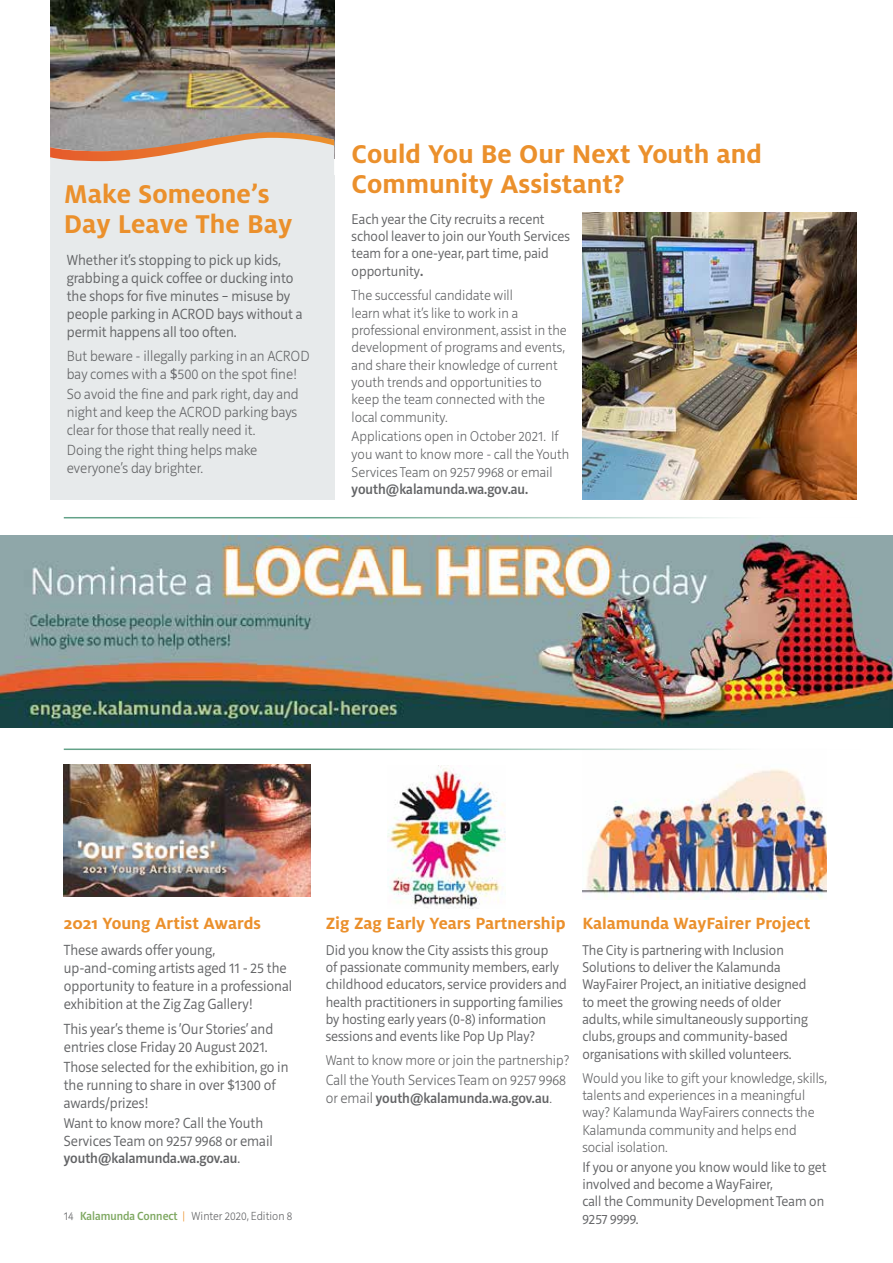
<style>
.page{position:relative;width:893px;height:1263px;background:#fff}
.page>*{position:absolute;margin:0;border:0;box-sizing:border-box;transform-origin:0 0}
.t1{font:700 28.5px/30px "Milo OT";color:#eb902c}
.t2{font:700 18px "Milo OT";color:#eb902c}
.t3{font:300 15px/18px "Riga";color:#636466}
.t4{font:200 15px/18px "Riga";color:#636466}
.t5{font:300 14.55px/17.4px "Riga";color:#636466}
.t6{font:200 14.55px/17.4px "Riga";color:#636466}
.t7{font:500 14.55px "Riga";color:#636466}
.t8{font:200 12px "Riga";color:#636466}
.s1{font-family:"Open Sans";font-weight:400;font-size:14.25px}
.s2{font-weight:500;font-size:15px}
.s3{font-size:15px}
.s4{font-weight:300}
.s5{font-weight:500;color:#7ea861}
.s6{color:#eb902c}
.s7{font-weight:200;font-size:15px}
.s8{font-weight:200}
</style>
<div class="page">
<img style="left:64px;top:765px;width:247px;height:132px">
<img style="left:0;top:536px;width:893px;height:191px">
<img style="left:387px;top:765px;width:119px;height:144px">
<img style="left:582px;top:769px;width:244px;height:131px">
<hr style="left:64px;top:748px;width:797px;height:2px;background:#63a288">
<hr style="left:64px;top:517px;width:797px;height:1px;background:#63a288">
<img style="left:582px;top:213px;width:274px;height:286px">
<div style="left:50px;top:175px;width:284px;height:324px;background:#e7eaeb"></div>
<img style="left:50px;top:0;width:284px;height:132px">
<svg style="left:50px;top:132px;width:284px;height:43px;background:#d6c2b6"></svg>
<h1 class="t1" style="left:64px;top:179px;width:230px">Make Someone’s<br>Day Leave The Bay</h1>
<p class="t3" style="left:67px;top:251px;width:237px">Whether it’s stopping to pick up kids, grabbing a quick coffee or ducking into the shops for five minutes – misuse by people parking in ACROD bays without a permit happens all too often.</p>
<p class="t4" style="left:67px;top:347px;width:244px">But beware - illegally parking in an ACROD bay comes with a <span class="s1">$</span>500 on the spot fine!</p>
<p class="t4" style="left:67px;top:385px;width:233px;text-align:justify">So avoid the fine and park right, day and night and keep the ACROD parking bays clear for those that really need it.</p>
<p class="t4" style="left:67px;top:442px;width:192px">Doing the right thing helps make everyone’s day brighter.</p>
<h1 class="t1" style="left:352px;top:139px;width:412px">Could You Be Our Next Youth and<br>Community Assistant?</h1>
<p class="t5" style="left:352px;top:210px;width:220px">Each year the City recruits a recent school leaver to join our Youth Services team for a one-year, part time, paid opportunity<span class="s2">.</span></p>
<p class="t6" style="left:352px;top:287px;width:217px">The successful candidate will<br>learn what it’s like to work in a professional environment, assist in the development of programs and events, and share their knowledge of current youth trends and opportunities to keep the team connected with the local community.</p>
<p class="t6" style="left:352px;top:428px;width:219px">Applications open in October 2021. If you want to know more - call the Youth<br>Services Team on 9257 9968 or email</p>
<p class="t7" style="left:352px;top:481px;width:178px">youth@kalamunda.wa.gov.au.</p>
<p class="t2" style="left:64px;top:913px;width:199px">2021 Young Artist Awards</p>
<p class="t3" style="left:64px;top:941px;width:230px">These awards offer young, up-and-coming artists aged 11 - 25 the opportunity to feature in a professional exhibition at the Zig Zag Gallery!</p>
<p class="t3" style="left:64px;top:1020px;width:211px">This year’s theme is ‘Our Stories’ and entries close Friday 20 August 2021.</p>
<p class="t3" style="left:64px;top:1058px;width:226px">Those selected for the exhibition, go in the running to share in over <span class="s1">$</span>1300 of awards/prizes!</p>
<p class="t5" style="left:64px;top:1115px;width:201px">Want to know more? <span class="s3">Call the Youth</span></p>
<p class="t3" style="left:64px;top:1132px;width:211px">Services Team on 9257 9968 or email</p>
<p class="t7" style="left:64px;top:1150px;width:178px">youth@kalamunda.wa.gov.au<span class="s4">.</span></p>
<p class="t8" style="left:64px;top:1210px;width:230px">14 <span class="s5">Kalamunda Connect</span> <span class="s6">|</span> Winter 2020, Edition 8</p>
<p class="t2" style="left:326px;top:913px;width:241px">Zig Zag Early Years Partnership</p>
<p class="t5" style="left:326px;top:941px;width:243px">Did you know the City assists this group<br>of passionate community members, early childhood educators, service providers and health practitioners in supporting families by hosting early years (0-8) information sessions and events like Pop Up Play?</p>
<p class="t6" style="left:326px;top:1052px;width:245px">Want to know more or join the partnership?</p>
<p class="t4" style="left:326px;top:1072px;width:242px">Call the Youth Services Team on 9257 9968</p>
<p class="t7" style="left:326px;top:1090px;width:228px"><span class="s7">or email</span> youth@kalamunda.wa.gov.au<span class="s8">.</span></p>
<p class="t2" style="left:582px;top:913px;width:230px">Kalamunda WayFairer Project</p>
<p class="t5" style="left:582px;top:941px;width:227px">The City is partnering with Inclusion Solutions to deliver the Kalamunda WayFairer Project, an initiative designed to meet the growing needs of older adults, while simultaneously supporting clubs, groups and community-based organisations with skilled volunteers.</p>
<p class="t6" style="left:582px;top:1069px;width:246px">Would you like to gift your knowledge, skills, talents and experiences in a meaningful way? Kalamunda WayFairers connects the Kalamunda community and helps end social isolation.</p>
<p class="t5" style="left:582px;top:1158px;width:246px">If you or anyone you know would like to get involved and become a WayFairer,<br>call the Community Development Team on<br>9257 9999.</p>
</div>
